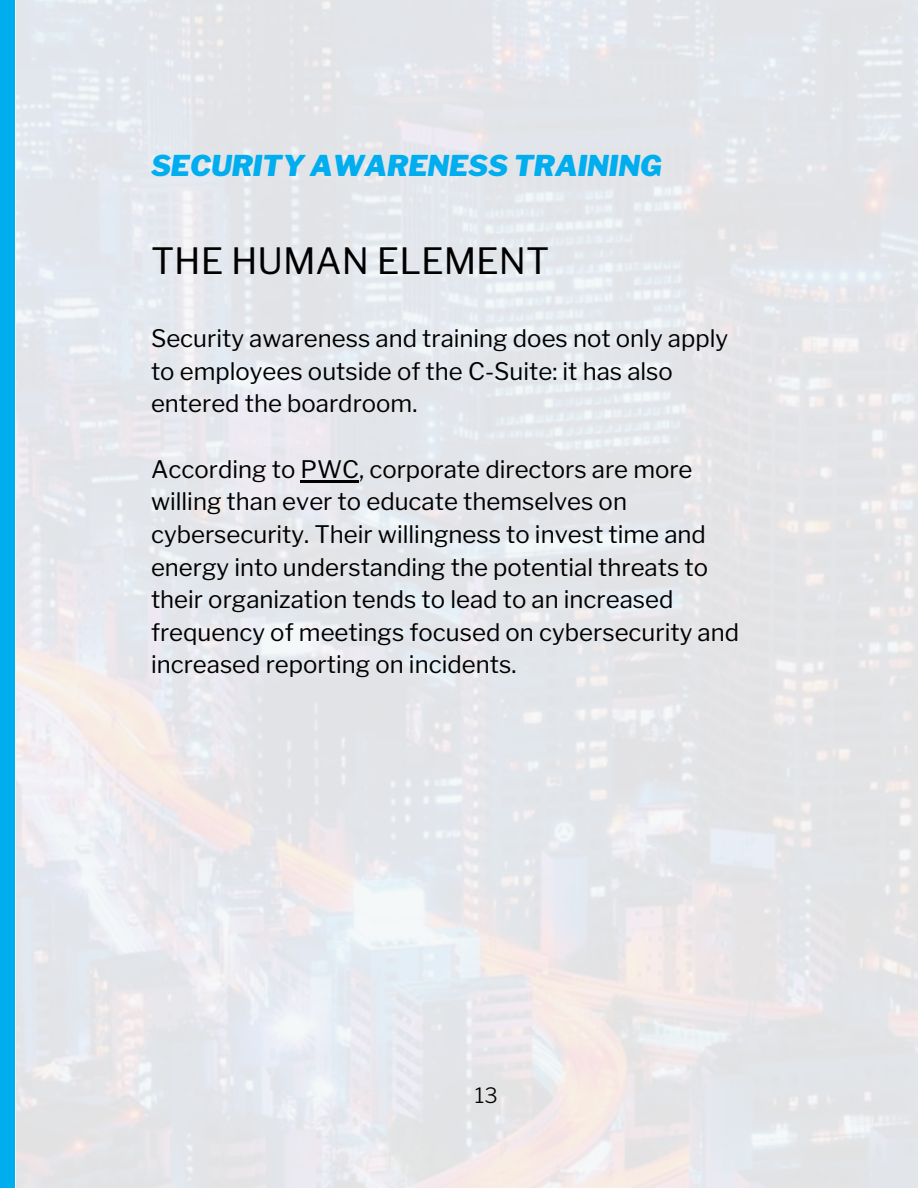
<style>
.page{position:relative;width:918px;height:1188px;background:#fff}
.page>*{position:absolute;margin:0;border:0;box-sizing:border-box;transform-origin:0 0}
.t1{font:36px "Libre Franklin";color:#000}
.t2{font:italic 900 28.5px "Libre Franklin";color:#00adef}
.t3{font:24px/32.7px "Libre Franklin";color:#000}
.t4{font:300 21px "Libre Franklin";color:#000}
</style>
<div class="page">
<div style="left:0;top:0;width:14px;height:1188px;background:#00adef"></div>
<img style="left:16px;top:0;width:902px;height:1188px">
<hr style="left:301px;top:480px;width:58px;height:2px;background:#000">
<p class="t2" style="left:151px;top:149px;width:512px">SECURITY AWARENESS TRAINING</p>
<h1 class="t1" style="left:151px;top:239px;width:400px">THE HUMAN ELEMENT</h1>
<p class="t3" style="left:151px;top:322px;width:579px">Security awareness and training does not only apply to employees outside of the C-Suite: it has also entered the boardroom.</p>
<p class="t3" style="left:151px;top:453px;width:590px">According to PWC, corporate directors are more willing than ever to educate themselves on cybersecurity. Their willingness to invest time and energy into understanding the potential threats to their organization tends to lead to an increased frequency of meetings focused on cybersecurity and increased reporting on incidents.</p>
<p class="t4" style="left:475px;top:1082px;width:24px">13</p>
</div>
